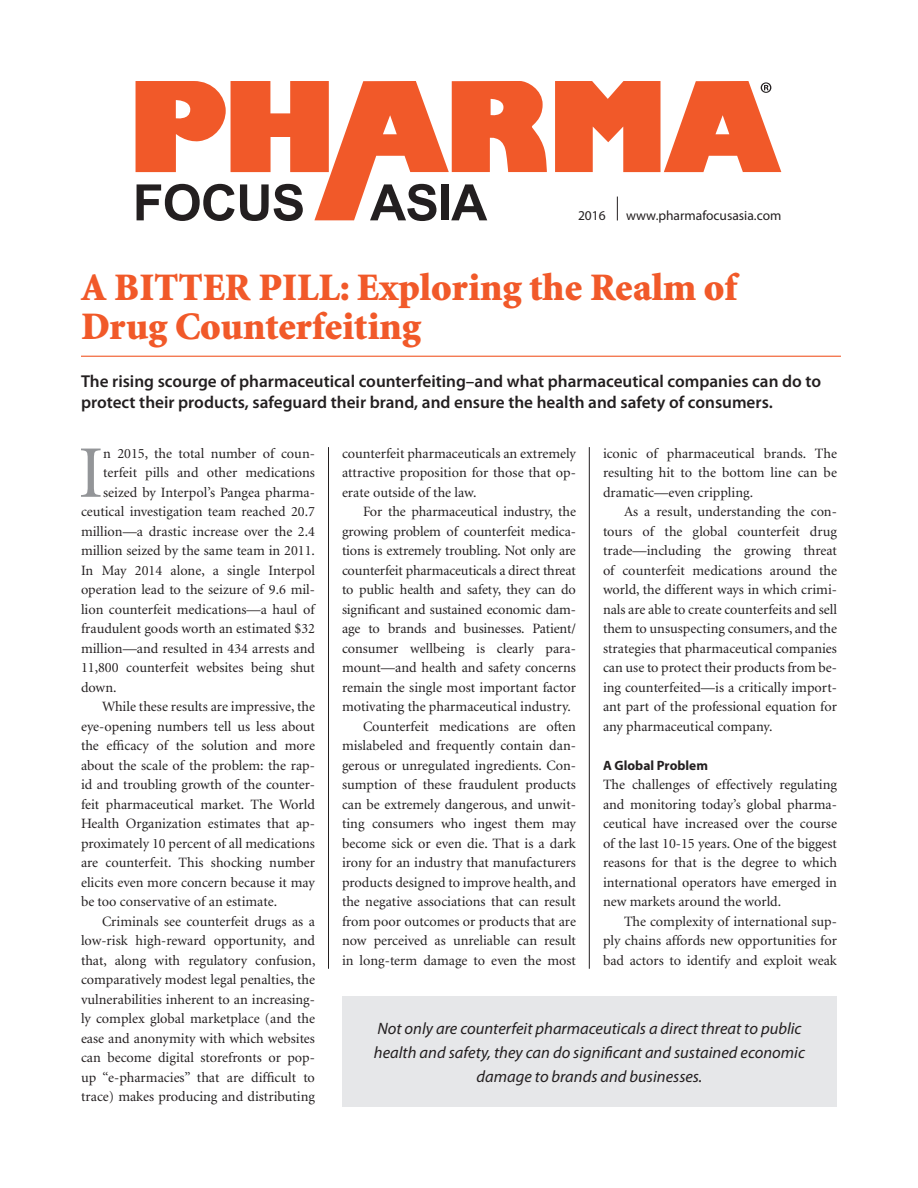
<style>
.page{position:relative;width:918px;height:1188px;background:#fff}
.page>*{position:absolute;margin:0;border:0;box-sizing:border-box;transform-origin:0 0}
.text{font:74.25px "Minion";color:#939598}
.t1{font:900 39px/39px "Minion";color:#f15929}
.t2{font:600 17.25px/20.7px "Myriad Pro";color:#231f20}
.quote{font:italic 16.5px/24px "Myriad Pro";color:#231f20;text-align:center}
.text-2{font:14.25px/19.5px "Minion";color:#231f20;text-align:justify}
.t3{font:13.5px "Myriad Pro";color:#231f20}
.t4{font:700 13.5px "Myriad Pro";color:#231f20}
</style>
<div class="page">
<svg style="left:555px;top:81px;width:226px;height:91px"></svg>
<svg style="left:136px;top:81px;width:411px;height:140px"></svg>
<hr style="left:81px;top:356px;width:760px;height:1px;background:#f15929">
<div style="left:342px;top:997px;width:495px;height:110px;background:#e6e7e9"></div>
<hr style="left:328px;top:447px;width:1px;height:522px;background:#231f20">
<hr style="left:589px;top:447px;width:1px;height:522px;background:#231f20">
<svg style="left:617px;top:197px;width:1px;height:23px"></svg>
<p class="t3" style="left:578px;top:209px;width:29px">2016</p>
<p class="t3" style="left:626px;top:209px;width:157px">www.pharmafocusasia.com</p>
<p class="t1" style="left:81px;top:270px;width:658px">A BITTER PILL: Exploring the Realm of<br>Drug Counterfeiting</p>
<p class="t2" style="left:81px;top:371px;width:742px">The rising scourge of pharmaceutical counterfeiting–and what pharmaceutical companies can do to protect their products, safeguard their brand, and ensure the health and safety of consumers.</p>
<p class="text" style="left:78px;top:437px;width:26px">I</p>
<p class="text-2" style="left:103px;top:444px;width:213px">n 2015, the total number of coun-</p>
<p class="text-2" style="left:103px;top:464px;width:213px">terfeit pills and other medications</p>
<p class="text-2" style="left:103px;top:483px;width:213px">seized by Interpol’s Pangea pharma-</p>
<p class="text-2" style="left:81px;top:503px;width:236px">ceutical investigation team reached 20.7</p>
<p class="text-2" style="left:81px;top:522px;width:236px">million—a drastic increase over the 2.4</p>
<p class="text-2" style="left:81px;top:542px;width:236px">million seized by the same team in 2011.</p>
<p class="text-2" style="left:81px;top:561px;width:236px">In May 2014 alone, a single Interpol</p>
<p class="text-2" style="left:81px;top:581px;width:236px">operation lead to the seizure of 9.6 mil-</p>
<p class="text-2" style="left:81px;top:600px;width:235px">lion counterfeit medications—a haul of</p>
<p class="text-2" style="left:81px;top:620px;width:236px">fraudulent goods worth an estimated $32</p>
<p class="text-2" style="left:81px;top:639px;width:235px">million—and resulted in 434 arrests and</p>
<p class="text-2" style="left:81px;top:659px;width:235px">11,800 counterfeit websites being shut</p>
<p class="text-2" style="left:81px;top:678px;width:37px">down.</p>
<p class="text-2" style="left:81px;top:698px;width:236px;text-indent:21px">While these results are impressive, the eye-opening numbers tell us less about the efficacy of the solution and more about the scale of the problem: the rap&shy;id and troubling growth of the counter&shy;feit pharmaceutical market. The World Health Organization estimates that ap&shy;proximately 10 percent of all medications are counterfeit. This shocking number elicits even more concern because it may be too conservative of an estimate.</p>
<p class="text-2" style="left:81px;top:912px;width:236px;text-indent:21px">Criminals see counterfeit drugs as a low-risk high-reward opportunity, and that, along with regulatory confusion, comparatively modest legal penalties, the vulnerabilities inherent to an increasing&shy;ly complex global marketplace (and the ease and anonymity with which websites can become digital storefronts or pop&shy;up “e-pharmacies” that are difficult to trace) makes producing and distributing</p>
<p class="text-2" style="left:342px;top:444px;width:236px">counterfeit pharmaceuticals an extremely attractive proposition for those that op&shy;erate outside of the law.</p>
<p class="text-2" style="left:342px;top:503px;width:236px;text-indent:21px">For the pharmaceutical industry, the growing problem of counterfeit medica&shy;tions is extremely troubling. Not only are counterfeit pharmaceuticals a direct threat to public health and safety, they can do significant and sustained economic dam&shy;age to brands and businesses. Patient/ consumer wellbeing is clearly para&shy;mount—and health and safety concerns remain the single most important factor motivating the pharmaceutical industry.</p>
<p class="text-2" style="left:342px;top:717px;width:236px;text-indent:21px">Counterfeit medications are often mislabeled and frequently contain dan&shy;gerous or unregulated ingredients. Con&shy;sumption of these fraudulent products can be extremely dangerous, and unwit&shy;ting consumers who ingest them may become sick or even die. That is a dark irony for an industry that manufacturers products designed to improve health, and the negative associations that can result from poor outcomes or products that are now perceived as unreliable can result in long-term damage to even the most</p>
<p class="text-2" style="left:603px;top:444px;width:236px">iconic of pharmaceutical brands. The resulting hit to the bottom line can be dramatic—even crippling.</p>
<p class="text-2" style="left:603px;top:503px;width:236px;text-indent:21px">As a result, understanding the con&shy;tours of the global counterfeit drug trade—including the growing threat of counterfeit medications around the world, the different ways in which crimi&shy;nals are able to create counterfeits and sell them to unsuspecting consumers, and the strategies that pharmaceutical companies can use to protect their products from be&shy;ing counterfeited—is a critically import&shy;ant part of the professional equation for any pharmaceutical company.</p>
<p class="t4" style="left:603px;top:758px;width:106px">A Global Problem</p>
<p class="text-2" style="left:603px;top:776px;width:236px">The challenges of effectively regulating and monitoring today’s global pharma&shy;ceutical have increased over the course of the last 10-15 years. One of the biggest reasons for that is the degree to which international operators have emerged in new markets around the world.</p>
<p class="text-2" style="left:603px;top:912px;width:236px;text-indent:21px">The complexity of international sup&shy;ply chains affords new opportunities for bad actors to identify and exploit weak</p>
<p class="quote" style="left:374px;top:1017px;width:433px">Not only are counterfeit pharmaceuticals a direct threat to public health and safety, they can do significant and sustained economic damage to brands and businesses.</p>
</div>
